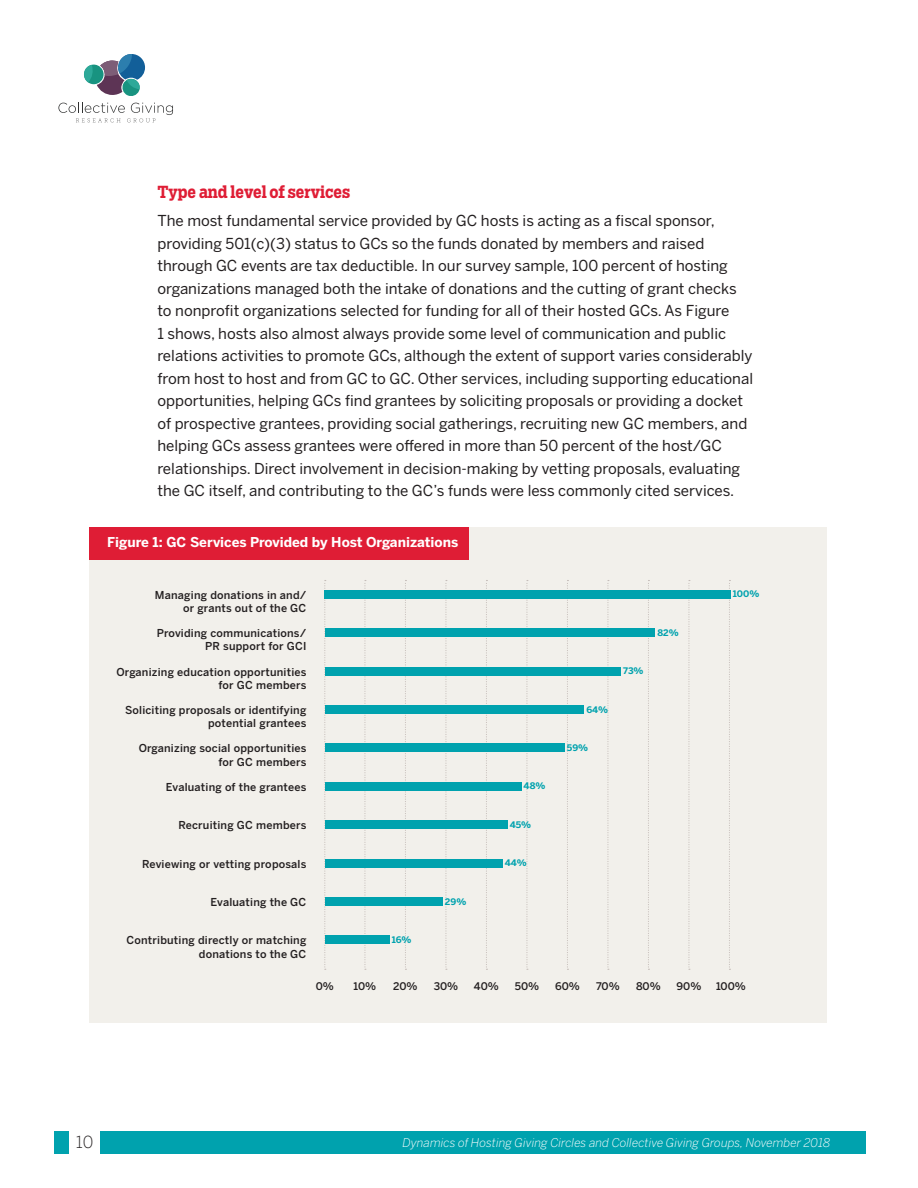
<style>
.page{position:relative;width:918px;height:1188px;background:#fff}
.page>*{position:absolute;margin:0;border:0;box-sizing:border-box;transform-origin:0 0}
.t1{font:700 16.5px "Salvo Serif Cond";color:#df1d35}
.t2{font:300 16.5px "Benton Sans";color:#231f20}
.t3{font:15px/22.5px "Benton Sans";color:#231f20}
.t4{font:700 13.5px "Benton Sans";color:#fff}
.t5{font:italic 300 12px "Benton Sans";color:#fff}
.t6{font:500 10.8px/13px "Benton Sans";letter-spacing:.02em;color:#231f20;text-align:right}
.t7{font:500 10.5px "Benton Sans";color:#231f20}
.t8{font:700 9px "Benton Sans";color:#00a2ae}
</style>
<div class="page">
<div style="left:101px;top:1132px;width:765px;height:22px;background:#00a2ae"></div>
<div style="left:54px;top:1132px;width:14px;height:22px;background:#00a2ae"></div>
<svg style="left:58px;top:54px;width:115px;height:68px"></svg>
<div style="left:89px;top:527px;width:738px;height:495px;background:#f2f0eb"></div>
<div style="left:89px;top:527px;width:380px;height:32px;background:#df1d35"></div>
<svg style="left:364px;top:580px;width:2px;height:390px"></svg>
<svg style="left:324px;top:580px;width:2px;height:390px"></svg>
<svg style="left:405px;top:580px;width:1px;height:390px"></svg>
<svg style="left:445px;top:580px;width:2px;height:390px"></svg>
<svg style="left:486px;top:580px;width:1px;height:390px"></svg>
<svg style="left:526px;top:580px;width:2px;height:390px"></svg>
<svg style="left:567px;top:580px;width:1px;height:390px"></svg>
<svg style="left:607px;top:580px;width:2px;height:390px"></svg>
<svg style="left:648px;top:580px;width:1px;height:390px"></svg>
<svg style="left:688px;top:580px;width:2px;height:390px"></svg>
<svg style="left:729px;top:580px;width:1px;height:390px"></svg>
<div style="left:325px;top:590px;width:406px;height:8px;background:#00a2ae"></div>
<div style="left:325px;top:629px;width:330px;height:8px;background:#00a2ae"></div>
<div style="left:325px;top:667px;width:295px;height:8px;background:#00a2ae"></div>
<div style="left:325px;top:706px;width:259px;height:8px;background:#00a2ae"></div>
<div style="left:325px;top:744px;width:240px;height:8px;background:#00a2ae"></div>
<div style="left:325px;top:782px;width:196px;height:8px;background:#00a2ae"></div>
<div style="left:325px;top:821px;width:182px;height:8px;background:#00a2ae"></div>
<div style="left:325px;top:859px;width:178px;height:8px;background:#00a2ae"></div>
<div style="left:325px;top:898px;width:117px;height:8px;background:#00a2ae"></div>
<div style="left:325px;top:936px;width:64px;height:8px;background:#00a2ae"></div>
<h4 class="t1" style="left:157px;top:181px;width:194px">Type and level of services</h4>
<p class="t3" style="left:157px;top:210px;width:597px">The most fundamental service provided by GC hosts is acting as a fscal sponsor, providing 501(c)(3) status to GCs so the funds donated by members and raised through GC events are tax deductible. In our survey sample, 100 percent of hosting organizations managed both the intake of donations and the cutting of grant checks to nonproft organizations selected for funding for all of their hosted GCs. As Figure<br>1 shows, hosts also almost always provide some level of communication and public relations activities to promote GCs, although the extent of support varies considerably from host to host and from GC to GC. Other services, including supporting educational opportunities, helping GCs fnd grantees by soliciting proposals or providing a docket of prospective grantees, providing social gatherings, recruiting new GC members, and helping GCs assess grantees were ofered in more than 50 percent of the host/GC relationships. Direct involvement in decision-making by vetting proposals, evaluating the GC itself, and contributing to the GC’s funds were less commonly cited services.</p>
<p class="t4" style="left:107px;top:534px;width:353px">Figure 1: GC Services Provided by Host Organizations</p>
<p class="t6" style="left:155px;top:589px;width:153px">Managing donations in and/ or grants out of the GC</p>
<p class="t6" style="left:157px;top:627px;width:151px">Providing communications/<br>PR support for GCI</p>
<p class="t6" style="left:116px;top:665px;width:191px">Organizing education opportunities for GC members</p>
<p class="t6" style="left:125px;top:704px;width:183px">Soliciting proposals or identifying potential grantees</p>
<p class="t6" style="left:139px;top:742px;width:169px">Organizing social opportunities for GC members</p>
<p class="t6" style="left:166px;top:781px;width:142px">Evaluating of the grantees</p>
<p class="t6" style="left:178px;top:819px;width:130px">Recruiting GC members</p>
<p class="t6" style="left:142px;top:857px;width:166px">Reviewing or vetting proposals</p>
<p class="t6" style="left:211px;top:896px;width:97px">Evaluating the GC</p>
<p class="t6" style="left:127px;top:934px;width:181px">Contributing directly or matching donations to the GC</p>
<p class="t8" style="left:392px;top:934px;width:21px">16%</p>
<p class="t8" style="left:445px;top:896px;width:23px">29%</p>
<p class="t8" style="left:524px;top:781px;width:23px">48%</p>
<p class="t8" style="left:510px;top:819px;width:23px">45%</p>
<p class="t8" style="left:505px;top:857px;width:24px">44%</p>
<p class="t8" style="left:586px;top:704px;width:23px">64%</p>
<p class="t8" style="left:567px;top:742px;width:23px">59%</p>
<p class="t8" style="left:623px;top:665px;width:22px">73%</p>
<p class="t8" style="left:658px;top:627px;width:23px">82%</p>
<p class="t8" style="left:733px;top:588px;width:28px">100%</p>
<p class="t7" style="left:316px;top:979px;width:20px">0%</p>
<p class="t7" style="left:354px;top:979px;width:24px">10%</p>
<p class="t7" style="left:393px;top:979px;width:26px">20%</p>
<p class="t7" style="left:434px;top:979px;width:26px">30%</p>
<p class="t7" style="left:474px;top:979px;width:26px">40%</p>
<p class="t7" style="left:515px;top:979px;width:26px">50%</p>
<p class="t7" style="left:555px;top:979px;width:26px">60%</p>
<p class="t7" style="left:596px;top:979px;width:25px">70%</p>
<p class="t7" style="left:636px;top:979px;width:26px">80%</p>
<p class="t7" style="left:677px;top:979px;width:26px">90%</p>
<p class="t7" style="left:716px;top:979px;width:31px">100%</p>
<p class="t2" style="left:76px;top:1133px;width:19px">10</p>
<p class="t5" style="left:403px;top:1136px;width:429px">Dynamics of Hosting Giving Circles and Collective Giving Groups, November 2018</p>
</div>
